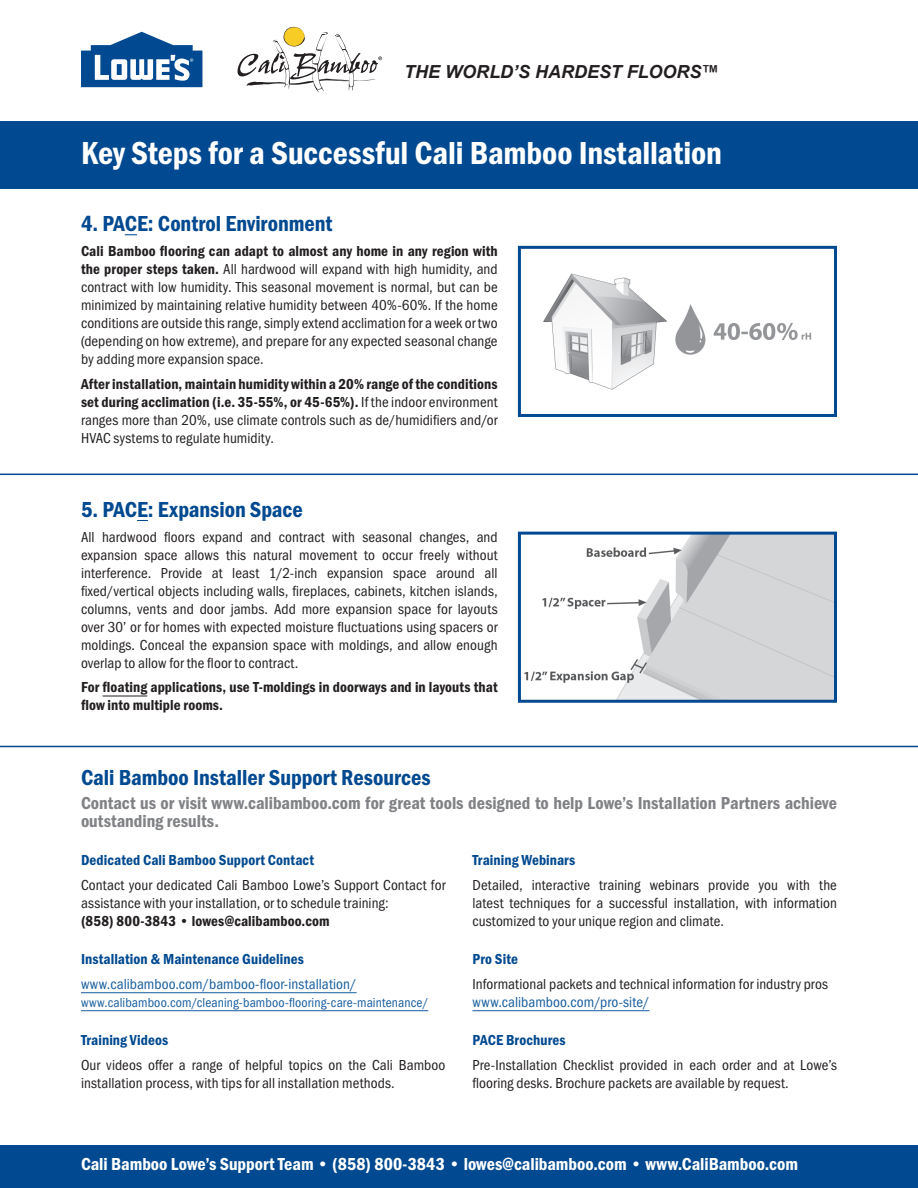
<style>
.page{position:relative;width:918px;height:1188px;background:#fff}
.page>*{position:absolute;margin:0;border:0;box-sizing:border-box;transform-origin:0 0}
.t1{font:33px "Franklin Gothic URW Con Dem";letter-spacing:-.005em;color:#fff}
.t2{font:22.5px "Franklin Gothic URW Con Dem";color:#014990}
.t3{font:18px/18px "Franklin Gothic URW Con Dem";color:#808285}
.t4{font:18px "Franklin Gothic URW Con Dem";color:#fff}
.t5{font:italic 700 18px "Arial";letter-spacing:-.005em;color:#231f20}
.t6{font:15px/18px "Franklin Gothic URW Con Boo";letter-spacing:.005em;color:#231f20}
.t7{font:15px/18px "Franklin Gothic URW Con Dem";letter-spacing:.005em;color:#231f20}
.t8{font:15px "Franklin Gothic URW Con Dem";letter-spacing:.005em;color:#014990}
.t9{font:15px "Franklin Gothic URW Con Boo";letter-spacing:.005em;color:#175d9e}
.t10{font:13.5px "Franklin Gothic URW Con Boo";letter-spacing:.01em;color:#175d9e}
.s1{font-family:"Franklin Gothic URW Con Dem"}
.s2{font-family:"Franklin Gothic URW Con Boo"}
</style>
<div class="page">
<div style="left:0;top:1145px;width:918px;height:43px;background:#014990"></div>
<svg style="left:238px;top:26px;width:144px;height:67px"></svg>
<svg style="left:81px;top:32px;width:121px;height:55px"></svg>
<div style="left:0;top:121px;width:918px;height:68px;background:#014990"></div>
<svg style="left:125px;top:234px;width:12px;height:1px"></svg>
<hr style="left:103px;top:696px;width:44px;height:1px;background:#231f20">
<hr style="left:0;top:474px;width:918px;height:1px;background:#014990">
<hr style="left:0;top:746px;width:918px;height:1px;background:#014990">
<hr style="left:81px;top:992px;width:276px;height:1px;background:#175d9e">
<hr style="left:81px;top:1010px;width:347px;height:1px;background:#175d9e">
<hr style="left:472px;top:1010px;width:178px;height:1px;background:#175d9e">
<img style="left:543px;top:273px;width:268px;height:117px">
<div style="left:518px;top:246px;width:319px;height:171px;border:3px solid #014990"></div>
<img style="left:524px;top:536px;width:309px;height:163px">
<div style="left:518px;top:532px;width:319px;height:171px;border:3px solid #014990"></div>
<p class="t5" style="left:404px;top:60px;width:316px">THE WORLD’S HARDEST FLOORS™</p>
<h1 class="t1" style="left:81px;top:131px;width:642px">Key Steps for a Successful Cali Bamboo Installation</h1>
<h2 class="t2" style="left:81px;top:208px;width:253px">4. PACE: Control Environment</h2>
<p class="t7" style="left:81px;top:241px;width:418px">Cali Bamboo flooring can adapt to almost any home in any region with</p>
<p class="t6" style="left:81px;top:260px;width:418px;text-align:justify"><span class="s1">the proper steps taken.</span> All hardwood will expand with high humidity, and contract with low humidity. This seasonal movement is normal, but can be minimized by maintaining relative humidity between 40%-60%. If the home conditions are outside this range, simply extend acclimation for a week or two (depending on how extreme), and prepare for any expected seasonal change by adding more expansion space.</p>
<p class="t7" style="left:81px;top:374px;width:418px">After installation, maintain humidity within a 20% range of the conditions set during acclimation (i.e. 35-55%, or 45-65%). <span class="s2">If the indoor environment</span></p>
<p class="t6" style="left:81px;top:410px;width:418px">ranges more than 20%, use climate controls such as de/humidifiers and/or<br>HVAC systems to regulate humidity.</p>
<h2 class="t2" style="left:81px;top:494px;width:223px">5. PACE: Expansion Space</h2>
<p class="t6" style="left:81px;top:527px;width:418px;text-align:justify">All hardwood floors expand and contract with seasonal changes, and expansion space allows this natural movement to occur freely without interference. Provide at least 1/2-inch expansion space around all fixed/vertical objects including walls, fireplaces, cabinets, kitchen islands, columns, vents and door jambs. Add more expansion space for layouts over 30’ or for homes with expected moisture fluctuations using spacers or moldings. Conceal the expansion space with moldings, and allow enough overlap to allow for the floor to contract.</p>
<p class="t7" style="left:81px;top:678px;width:418px">For floating applications, use T-moldings in doorways and in layouts that flow into multiple rooms.</p>
<h2 class="t2" style="left:81px;top:762px;width:351px">Cali Bamboo Installer Support Resources</h2>
<p class="t3" style="left:81px;top:793px;width:757px">Contact us or visit www.calibamboo.com for great tools designed to help Lowe’s Installation Partners achieve outstanding results.</p>
<p class="t8" style="left:81px;top:850px;width:235px">Dedicated Cali Bamboo Support Contact</p>
<p class="t6" style="left:81px;top:876px;width:366px">Contact your dedicated Cali Bamboo Lowe’s Support Contact for assistance with your installation, or to schedule training:</p>
<p class="t7" style="left:81px;top:911px;width:250px">(858) 800-3843 • lowes@calibamboo.com</p>
<p class="t8" style="left:81px;top:949px;width:224px">Installation &amp; Maintenance Guidelines</p>
<p class="t9" style="left:81px;top:975px;width:277px">www.calibamboo.com/bamboo-floor-installation/</p>
<p class="t10" style="left:81px;top:994px;width:349px">www.calibamboo.com/cleaning-bamboo-flooring-care-maintenance/</p>
<p class="t8" style="left:81px;top:1030px;width:89px">Training Videos</p>
<p class="t6" style="left:81px;top:1056px;width:366px">Our videos offer a range of helpful topics on the Cali Bamboo installation process, with tips for all installation methods.</p>
<p class="t8" style="left:472px;top:850px;width:104px">Training Webinars</p>
<p class="t6" style="left:472px;top:876px;width:366px;text-align:justify">Detailed, interactive training webinars provide you with the latest techniques for a successful installation, with information customized to your unique region and climate.</p>
<p class="t8" style="left:472px;top:949px;width:47px">Pro Site</p>
<p class="t6" style="left:472px;top:975px;width:357px">Informational packets and technical information for industry pros</p>
<p class="t9" style="left:472px;top:993px;width:179px">www.calibamboo.com/pro-site/</p>
<p class="t8" style="left:472px;top:1030px;width:95px">PACE Brochures</p>
<p class="t6" style="left:472px;top:1056px;width:366px">Pre-Installation Checklist provided in each order and at Lowe’s flooring desks. Brochure packets are available by request.</p>
<p class="t4" style="left:81px;top:1152px;width:719px">Cali Bamboo Lowe’s Support Team • (858) 800-3843 • lowes@calibamboo.com • www.CaliBamboo.com</p>
</div>
